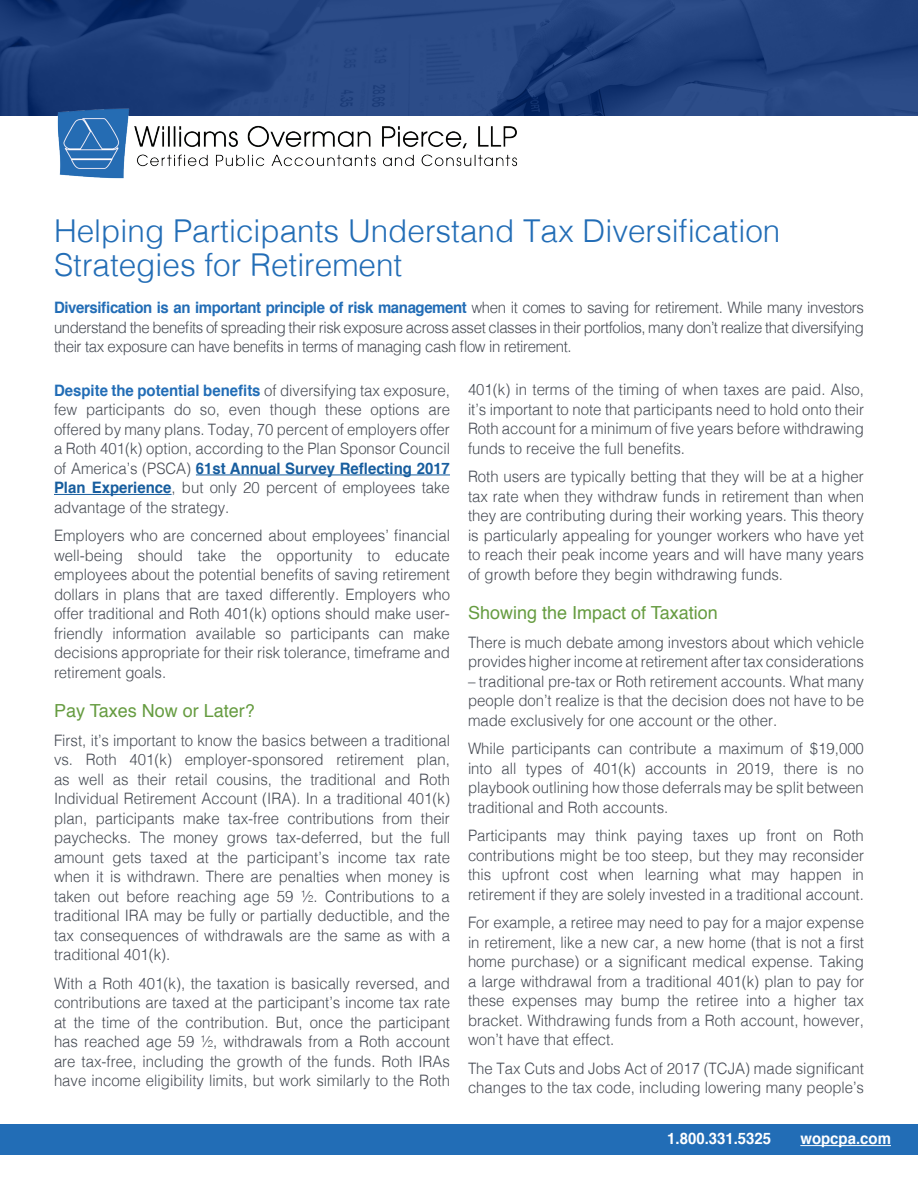
<style>
.page{position:relative;width:918px;height:1188px;background:#fff}
.page>*{position:absolute;margin:0;border:0;box-sizing:border-box;transform-origin:0 0}
.author_text{font:300 31.5px/34.5px "Helvetica";color:#226db6}
.Subheads{font:18px "Helvetica";color:#669c41}
.Body_Copy{font:300 15.75px/19.5px "Helvetica";color:#464b54;text-align:justify;scale:.95 1}
.Indents{font:700 15.75px "Helvetica";color:#fff;scale:.95 1}
.s1{font-weight:700;color:#226db6}
.s2{font-weight:700;color:#175d9e}
</style>
<div class="page">
<img style="left:0;top:0;width:918px;height:116px">
<hr style="left:196px;top:475px;width:254px;height:1px;background:#175d9e">
<hr style="left:54px;top:494px;width:118px;height:1px;background:#175d9e">
<img style="left:54px;top:102px;width:466px;height:77px">
<div style="left:0;top:1124px;width:918px;height:30px;background:#226db6"></div>
<hr style="left:800px;top:1145px;width:91px;height:1px;background:#fff">
<p class="author_text" style="left:54px;top:211px;width:728px">Helping Participants Understand Tax Diversification<br>Strategies for Retirement</p>
<p class="Body_Copy" style="left:54px;top:297px;width:854px"><span class="s1">Diversification is an important principle of risk management</span> when it comes to saving for retirement. While many investors understand the benefits of spreading their risk exposure across asset classes in their portfolios, many don’t realize that diversifying their tax exposure can have benefits in terms of managing cash flow in retirement.</p>
<p class="Body_Copy" style="left:54px;top:379px;width:418px"><span class="s1">Despite the potential benefits</span> of diversifying tax exposure, few participants do so, even though these options are offered by many plans. Today, 70 percent of employers offer a Roth 401(k) option, according to the Plan Sponsor Council of America’s (PSCA) <span class="s2">61st Annual Survey Reflecting 2017<br>Plan Experience</span>, but only 20 percent of employees take advantage of the strategy.</p>
<p class="Body_Copy" style="left:54px;top:525px;width:418px">Employers who are concerned about employees’ financial well-being should take the opportunity to educate employees about the potential benefits of saving retirement dollars in plans that are taxed differently. Employers who offer traditional and Roth 401(k) options should make user&shy;friendly information available so participants can make decisions appropriate for their risk tolerance, timeframe and retirement goals.</p>
<p class="Subheads" style="left:54px;top:697px;width:202px">Pay Taxes Now or Later?</p>
<p class="Body_Copy" style="left:54px;top:729px;width:418px">First, it’s important to know the basics between a traditional vs. Roth 401(k) employer-sponsored retirement plan, as well as their retail cousins, the traditional and Roth Individual Retirement Account (IRA). In a traditional 401(k) plan, participants make tax-free contributions from their paychecks. The money grows tax-deferred, but the full amount gets taxed at the participant’s income tax rate when it is withdrawn. There are penalties when money is taken out before reaching age 59 ½. Contributions to a traditional IRA may be fully or partially deductible, and the tax consequences of withdrawals are the same as with a traditional 401(k).</p>
<p class="Body_Copy" style="left:54px;top:972px;width:418px">With a Roth 401(k), the taxation is basically reversed, and contributions are taxed at the participant’s income tax rate at the time of the contribution. But, once the participant has reached age 59 ½, withdrawals from a Roth account are tax-free, including the growth of the funds. Roth IRAs have income eligibility limits, but work similarly to the Roth</p>
<p class="Body_Copy" style="left:468px;top:379px;width:418px">401(k) in terms of the timing of when taxes are paid. Also, it’s important to note that participants need to hold onto their Roth account for a minimum of five years before withdrawing funds to receive the full benefits.</p>
<p class="Body_Copy" style="left:468px;top:466px;width:418px">Roth users are typically betting that they will be at a higher tax rate when they withdraw funds in retirement than when they are contributing during their working years. This theory is particularly appealing for younger workers who have yet to reach their peak income years and will have many years of growth before they begin withdrawing funds.</p>
<p class="Subheads" style="left:468px;top:599px;width:251px">Showing the Impact of Taxation</p>
<p class="Body_Copy" style="left:468px;top:631px;width:418px">There is much debate among investors about which vehicle provides higher income at retirement after tax considerations</p>
<p class="Body_Copy" style="left:468px;top:670px;width:418px">– traditional pre-tax or Roth retirement accounts. What many people don’t realize is that the decision does not have to be made exclusively for one account or the other.</p>
<p class="Body_Copy" style="left:468px;top:738px;width:418px">While participants can contribute a maximum of $19,000 into all types of 401(k) accounts in 2019, there is no playbook outlining how those deferrals may be split between traditional and Roth accounts.</p>
<p class="Body_Copy" style="left:468px;top:825px;width:418px">Participants may think paying taxes up front on Roth contributions might be too steep, but they may reconsider this upfront cost when learning what may happen in retirement if they are solely invested in a traditional account.</p>
<p class="Body_Copy" style="left:468px;top:912px;width:418px">For example, a retiree may need to pay for a major expense in retirement, like a new car, a new home (that is not a first home purchase) or a significant medical expense. Taking a large withdrawal from a traditional 401(k) plan to pay for these expenses may bump the retiree into a higher tax bracket. Withdrawing funds from a Roth account, however, won’t have that effect.</p>
<p class="Body_Copy" style="left:468px;top:1057px;width:418px">The Tax Cuts and Jobs Act of 2017 (TCJA) made significant changes to the tax code, including lowering many people’s</p>
<p class="Indents" style="left:667px;top:1126px;width:111px">1.800.331.5325</p>
<p class="Indents" style="left:800px;top:1126px;width:97px">wopcpa.com</p>
</div>
